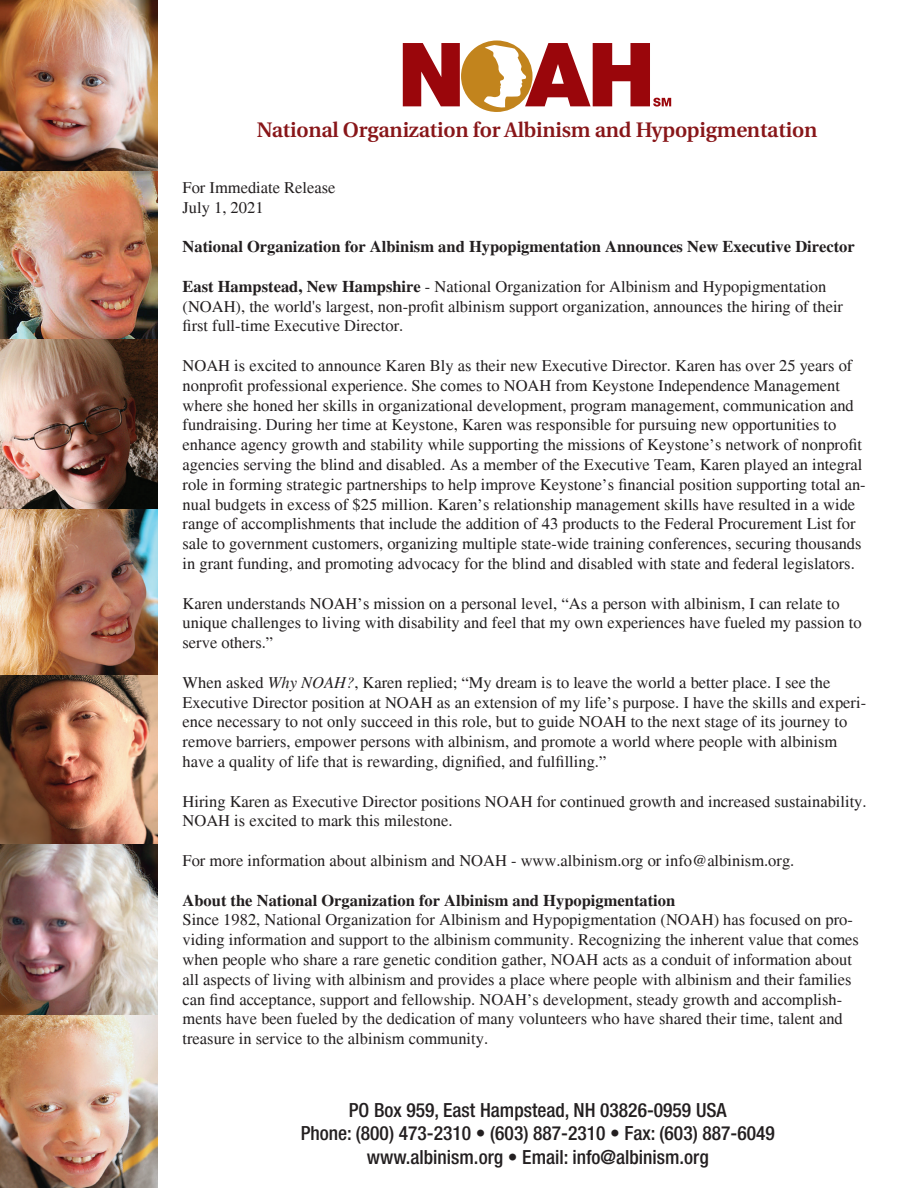
<style>
.page{position:relative;width:918px;height:1188px;background:#fff}
.page>*{position:absolute;margin:0;border:0;box-sizing:border-box;transform-origin:0 0}
.t1{font:600 21px "Utopia";letter-spacing:-.01em;color:#881619}
.t2{font:500 condensed 19.5px/23.4px "Helvetica Neue";color:#231f20;text-align:center}
.t3{font:16.5px/19.8px "Times";color:#231f20}
.t4{font:700 16.5px "Times";color:#231f20}
.s1{font-weight:700}
.s2{font-style:italic}
</style>
<div class="page">
<img style="left:0;top:0;width:158px;height:1012px">
<svg style="left:403px;top:40px;width:268px;height:72px"></svg>
<img style="left:0;top:1012px;width:158px;height:176px">
<p class="t1" style="left:257px;top:118px;width:562px">National Organization for Albinism and Hypopigmentation</p>
<p class="t3" style="left:183px;top:178px;width:155px">For Immediate Release</p>
<p class="t3" style="left:183px;top:197px;width:83px">July 1, 2021</p>
<p class="t4" style="left:183px;top:237px;width:674px">National Organization for Albinism and Hypopigmentation Announces New Executive Director</p>
<p class="t3" style="left:183px;top:277px;width:662px"><span class="s1">East Hampstead, New Hampshire</span> - National Organization for Albinism and Hypopigmentation (NOAH), the world's largest, non-profit albinism support organization, announces the hiring of their first full-time Executive Director.</p>
<p class="t3" style="left:183px;top:356px;width:685px">NOAH is excited to announce Karen Bly as their new Executive Director. Karen has over 25 years of nonprofit professional experience. She comes to NOAH from Keystone Independence Management where she honed her skills in organizational development, program management, communication and fundraising. During her time at Keystone, Karen was responsible for pursuing new opportunities to enhance agency growth and stability while supporting the missions of Keystone’s network of nonprofit agencies serving the blind and disabled. As a member of the Executive Team, Karen played an integral role in forming strategic partnerships to help improve Keystone’s financial position supporting total an&shy;nual budgets in excess of $25 million. Karen’s relationship management skills have resulted in a wide range of accomplishments that include the addition of 43 products to the Federal Procurement List for sale to government customers, organizing multiple state-wide training conferences, securing thousands in grant funding, and promoting advocacy for the blind and disabled with state and federal legislators.</p>
<p class="t3" style="left:183px;top:593px;width:681px">Karen understands NOAH’s mission on a personal level, “As a person with albinism, I can relate to unique challenges to living with disability and feel that my own experiences have fueled my passion to serve others.”</p>
<p class="t3" style="left:183px;top:673px;width:685px">When asked <span class="s2">Why NOAH?</span>, Karen replied; “My dream is to leave the world a better place. I see the Executive Director position at NOAH as an extension of my life’s purpose. I have the skills and experi&shy;ence necessary to not only succeed in this role, but to guide NOAH to the next stage of its journey to remove barriers, empower persons with albinism, and promote a world where people with albinism have a quality of life that is rewarding, dignified, and fulfilling.”</p>
<p class="t3" style="left:183px;top:791px;width:686px">Hiring Karen as Executive Director positions NOAH for continued growth and increased sustainability.<br>NOAH is excited to mark this milestone.</p>
<p class="t3" style="left:183px;top:851px;width:613px">For more information about albinism and NOAH - www.albinism.org or info@albinism.org.</p>
<p class="t4" style="left:183px;top:890px;width:494px">About the National Organization for Albinism and Hypopigmentation</p>
<p class="t3" style="left:183px;top:910px;width:678px">Since 1982, National Organization for Albinism and Hypopigmentation (NOAH) has focused on pro&shy;viding information and support to the albinism community. Recognizing the inherent value that comes when people who share a rare genetic condition gather, NOAH acts as a conduit of information about all aspects of living with albinism and provides a place where people with albinism and their families can find acceptance, support and fellowship. NOAH’s development, steady growth and accomplish&shy;ments have been fueled by the dedication of many volunteers who have shared their time, talent and treasure in service to the albinism community.</p>
<p class="t2" style="left:301px;top:1098px;width:476px">PO Box 959, East Hampstead, NH 03826-0959 USA<br>Phone: (800) 473-2310 • (603) 887-2310 • Fax: (603) 887-6049 www.albinism.org • Email: info@albinism.org</p>
</div>
